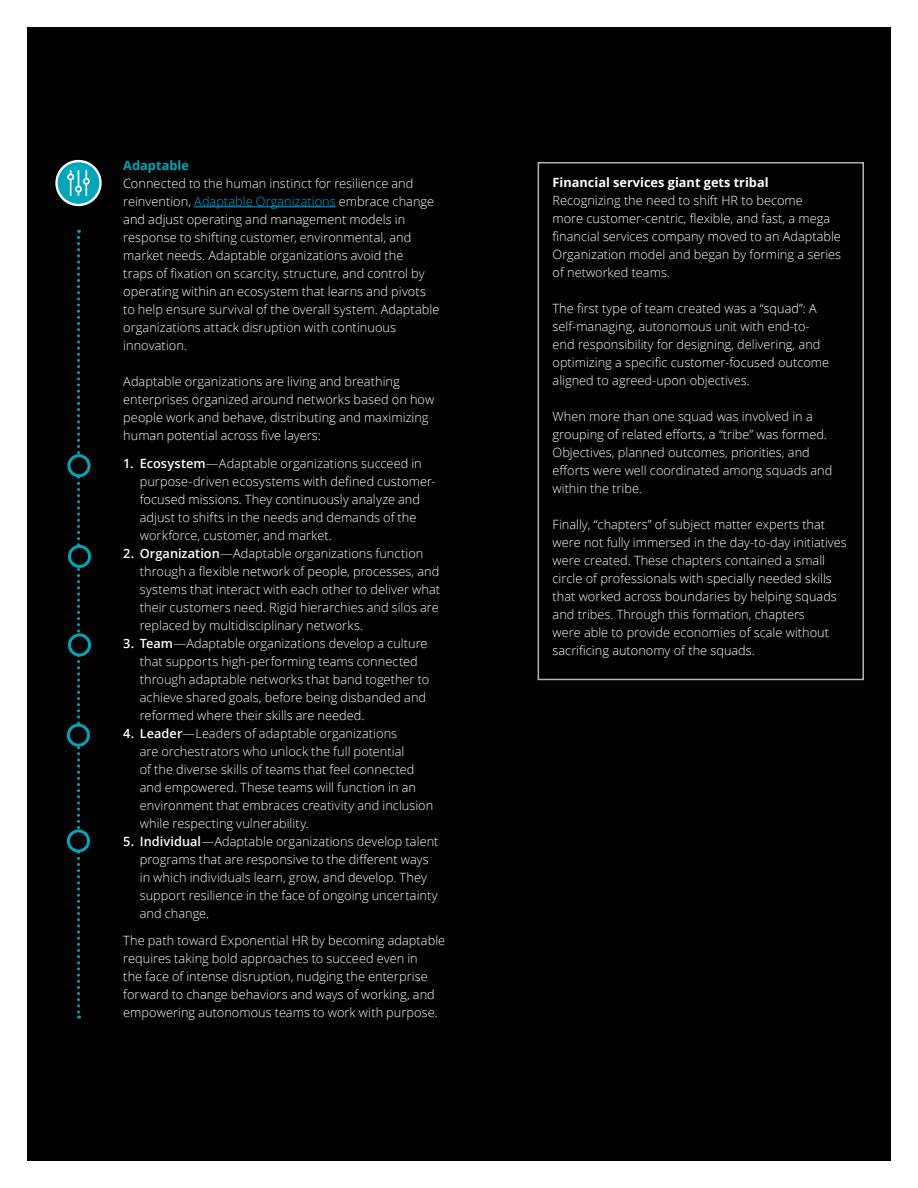
<style>
.page{position:relative;width:918px;height:1188px;background:#fff}
.page>*{position:absolute;margin:0;border:0;box-sizing:border-box;transform-origin:0 0}
.Body_copy__8_5_12pt{font:300 12.75px/18px "Open Sans";letter-spacing:.005em;color:#fff}
.Footer_copy{font:300 12.75px/18px "Open Sans";color:#fff}
.Footer_copy-2{font:700 12.75px "Open Sans";color:#fff}
.Subhead_B__8_5_12pt{font:700 12.75px "Open Sans";letter-spacing:.005em;color:#00a6b9}
.s1{color:#00abe7}
.s2{font-weight:600}
</style>
<div class="page">
<div style="left:27px;top:27px;width:864px;height:1134px;background:#010101"></div>
<svg style="left:55px;top:160px;width:47px;height:46px"></svg>
<svg style="left:58px;top:162px;width:41px;height:42px;background:#37a8b5"></svg>
<svg style="left:77px;top:230px;width:3px;height:789px"></svg>
<hr style="left:194px;top:207px;width:142px;height:1px;background:#00abe7">
<div style="left:69px;top:546px;width:21px;height:20px;background:#010101;border-radius:50%"></div>
<div style="left:68px;top:545px;width:23px;height:23px;border:3px solid #00a6b9;border-radius:50%"></div>
<svg style="left:69px;top:635px;width:21px;height:20px"></svg>
<div style="left:68px;top:633px;width:23px;height:24px;border:3px solid #00a6b9;border-radius:50%"></div>
<div style="left:68px;top:725px;width:20px;height:20px;background:#010101;border-radius:50%"></div>
<div style="left:67px;top:724px;width:23px;height:23px;border:3px solid #00a6b9;border-radius:50%"></div>
<svg style="left:68px;top:831px;width:20px;height:20px"></svg>
<div style="left:67px;top:829px;width:23px;height:24px;border:3px solid #00a6b9;border-radius:50%"></div>
<svg style="left:69px;top:456px;width:20px;height:20px"></svg>
<div style="left:67px;top:454px;width:24px;height:23px;border:3px solid #00a6b9;border-radius:50%"></div>
<div style="left:538px;top:162px;width:326px;height:518px;border:2px solid #b1b4b5"></div>
<p class="Subhead_B__8_5_12pt" style="left:123px;top:156px;width:67px">Adaptable</p>
<p class="Body_copy__8_5_12pt" style="left:123px;top:174px;width:318px">Connected to the human instinct for resilience and reinvention, <span class="s1">Adaptable Organizations</span> embrace change and adjust operating and management models in response to shifting customer, environmental, and market needs. Adaptable organizations avoid the<br>traps of fixation on scarcity, structure, and control by operating within an ecosystem that learns and pivots to help ensure survival of the overall system. Adaptable organizations attack disruption with continuous innovation.</p>
<p class="Body_copy__8_5_12pt" style="left:123px;top:372px;width:313px">Adaptable organizations are living and breathing enterprises organized around networks based on how people work and behave, distributing and maximizing human potential across five layers:</p>
<p class="Body_copy__8_5_12pt" style="left:140px;top:454px;width:297px;text-indent:-16px"><span class="s2">1. Ecosystem</span>—Adaptable organizations succeed in purpose-driven ecosystems with defined customer&shy;focused missions. They continuously analyze and adjust to shifts in the needs and demands of the workforce, customer, and market.</p>
<p class="Body_copy__8_5_12pt" style="left:140px;top:544px;width:302px;text-indent:-16px"><span class="s2">2. Organization</span>—Adaptable organizations function through a flexible network of people, processes, and systems that interact with each other to deliver what their customers need. Rigid hierarchies and silos are replaced by multidisciplinary networks.</p>
<p class="Body_copy__8_5_12pt" style="left:140px;top:634px;width:291px;text-indent:-16px"><span class="s2">3. Team</span>—Adaptable organizations develop a culture that supports high-performing teams connected through adaptable networks that band together to achieve shared goals, before being disbanded and reformed where their skills are needed.</p>
<p class="Body_copy__8_5_12pt" style="left:140px;top:724px;width:295px;text-indent:-16px"><span class="s2">4. Leader</span>—Leaders of adaptable organizations<br>are orchestrators who unlock the full potential<br>of the diverse skills of teams that feel connected and empowered. These teams will function in an environment that embraces creativity and inclusion while respecting vulnerability.</p>
<p class="Body_copy__8_5_12pt" style="left:140px;top:832px;width:300px;text-indent:-16px"><span class="s2">5. Individual</span>—Adaptable organizations develop talent programs that are responsive to the different ways in which individuals learn, grow, and develop. They support resilience in the face of ongoing uncertainty and change.</p>
<p class="Body_copy__8_5_12pt" style="left:123px;top:931px;width:324px">The path toward Exponential HR by becoming adaptable requires taking bold approaches to succeed even in<br>the face of intense disruption, nudging the enterprise forward to change behaviors and ways of working, and empowering autonomous teams to work with purpose.</p>
<p class="Footer_copy-2" style="left:553px;top:173px;width:218px">Financial services giant gets tribal</p>
<p class="Footer_copy" style="left:553px;top:191px;width:290px">Recognizing the need to shift HR to become<br>more customer-centric, flexible, and fast, a mega financial services company moved to an Adaptable Organization model and began by forming a series of networked teams.</p>
<p class="Footer_copy" style="left:553px;top:299px;width:278px">The first type of team created was a “squad”: A self-managing, autonomous unit with end-to&shy;end responsibility for designing, delivering, and optimizing a specific customer-focused outcome aligned to agreed-upon objectives.</p>
<p class="Footer_copy" style="left:553px;top:407px;width:281px">When more than one squad was involved in a grouping of related efforts, a “tribe” was formed.<br>Objectives, planned outcomes, priorities, and efforts were well coordinated among squads and within the tribe.</p>
<p class="Footer_copy" style="left:553px;top:515px;width:296px">Finally, “chapters” of subject matter experts that were not fully immersed in the day-to-day initiatives were created. These chapters contained a small circle of professionals with specially needed skills that worked across boundaries by helping squads and tribes. Through this formation, chapters<br>were able to provide economies of scale without sacrificing autonomy of the squads.</p>
</div>
